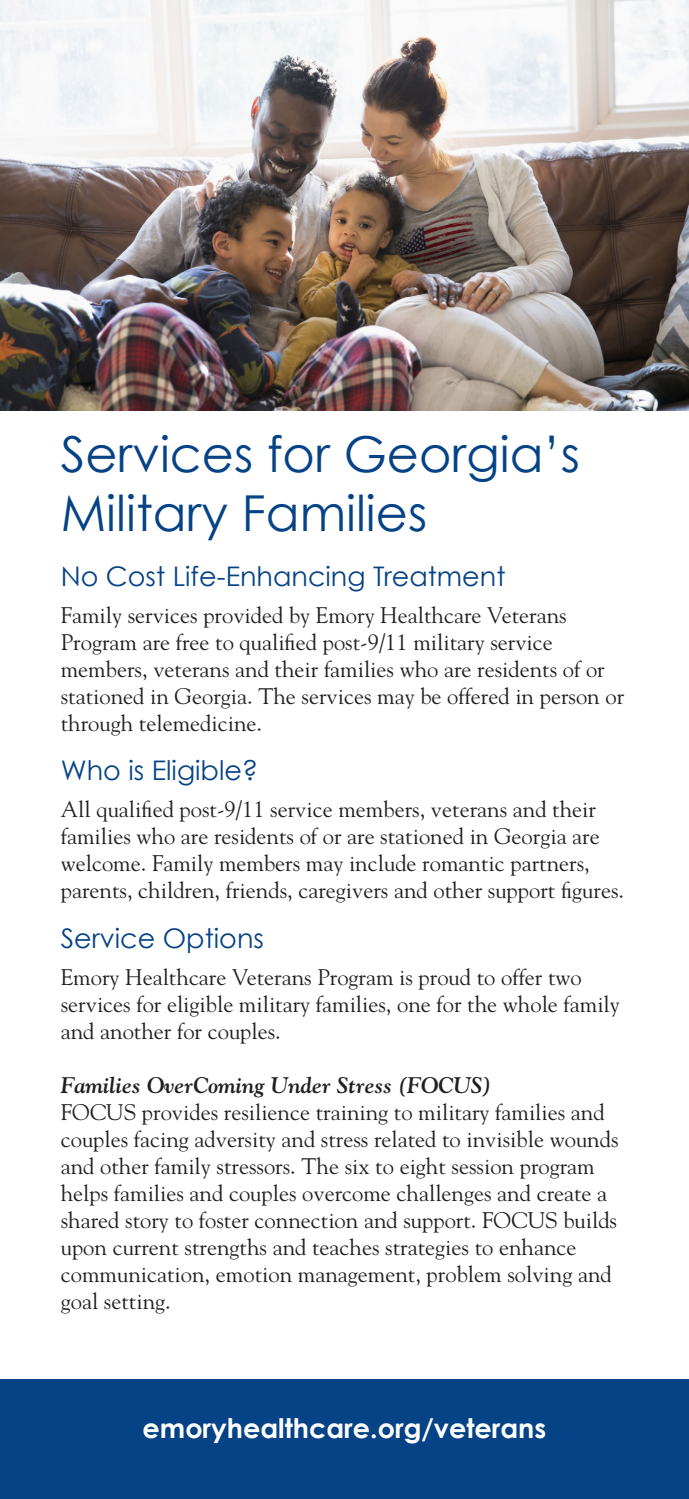
<style>
.page{position:relative;width:689px;height:1499px;background:#fff}
.page>*{position:absolute;margin:0;border:0;box-sizing:border-box;transform-origin:0 0}
.t1{font:49.5px/59.4px "Century Gothic";color:#054286}
.t2{font:27px "Century Gothic";color:#054286}
.t3{font:700 27px "Century Gothic";color:#fff}
.t4{font:22.5px/27px "Goudy";color:#231f20}
.t5{font:italic 700 22.5px "Goudy";color:#231f20}
</style>
<div class="page">
<div style="left:0;top:1379px;width:688px;height:119px;background:#054286"></div>
<img style="left:0;top:0;width:688px;height:411px">
<p class="t1" style="left:61px;top:423px;width:521px">Services for Georgia’s<br>Military Families</p>
<p class="t2" style="left:61px;top:559px;width:446px">No Cost Life-Enhancing Treatment</p>
<p class="t4" style="left:61px;top:601px;width:564px">Family services provided by Emory Healthcare Veterans Program are free to qualified post-9/11 military service members, veterans and their families who are residents of or stationed in Georgia. The services may be offered in person or through telemedicine.</p>
<p class="t2" style="left:61px;top:754px;width:199px">Who is Eligible?</p>
<p class="t4" style="left:61px;top:796px;width:564px">All qualified post-9/11 service members, veterans and their families who are residents of or are stationed in Georgia are welcome. Family members may include romantic partners, parents, children, friends, caregivers and other support figures.</p>
<p class="t2" style="left:61px;top:921px;width:205px">Service Options</p>
<p class="t4" style="left:61px;top:963px;width:560px">Emory Healthcare Veterans Program is proud to offer two services for eligible military families, one for the whole family and another for couples.</p>
<p class="t5" style="left:61px;top:1071px;width:432px">Families OverComing Under Stress (FOCUS)</p>
<p class="t4" style="left:61px;top:1098px;width:559px">FOCUS provides resilience training to military families and couples facing adversity and stress related to invisible wounds and other family stressors. The six to eight session program helps families and couples overcome challenges and create a shared story to foster connection and support. FOCUS builds upon current strengths and teaches strategies to enhance communication, emotion management, problem solving and goal setting.</p>
<p class="t3" style="left:143px;top:1411px;width:405px">emoryhealthcare.org/veterans</p>
</div>
